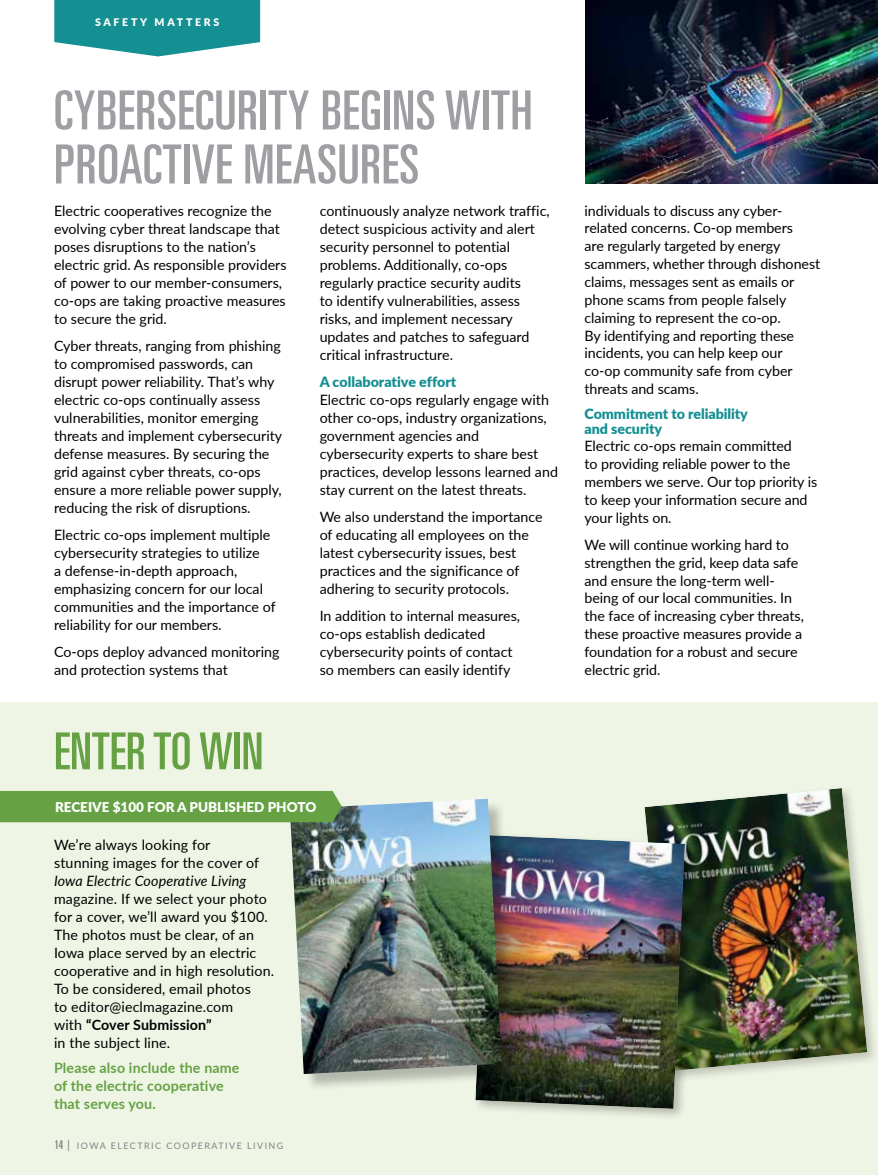
<style>
.page{position:relative;width:878px;height:1175px;background:#fff}
.page>*{position:absolute;margin:0;border:0;box-sizing:border-box;transform-origin:0 0}
.t1{font:ultra-condensed 54px/54px "Univers";letter-spacing:.01em;color:#9d9fa2}
.t2{font:ultra-condensed 51px "Univers";color:#66a244}
.t3{font:14.25px/18px "Lato";color:#000}
.t4{font:700 14.25px/18px "Lato";letter-spacing:.01em;color:#66a244}
.t5{font:900 14.25px/15px "Lato";letter-spacing:-.005em;color:#148f92}
.t6{font:italic 14.25px "Lato";letter-spacing:.01em;color:#000}
.t7{font:900 13.5px "Lato";color:#fff}
.t8{font:900 10.5px "Lato";letter-spacing:.26em;color:#fff}
.t9{font:9px "Lato";letter-spacing:.16em;color:#808285}
.s1{font-weight:700}
.s2{font-family:"Univers";font-stretch:ultra-condensed;font-size:12px}
.s3{font-size:12px}
</style>
<div class="page">
<div style="left:0;top:702px;width:878px;height:472px;background:#eff5e5"></div>
<svg style="left:54px;top:0;width:206px;height:56px"></svg>
<img style="left:585px;top:0;width:293px;height:183px">
<div style="left:641px;top:785px;width:237px;height:298px;background:#000;opacity:.2"></div>
<img style="left:644px;top:788px;width:223px;height:283px">
<div style="left:472px;top:832px;width:225px;height:289px;background:#000;opacity:.25"></div>
<img style="left:475px;top:835px;width:210px;height:273px">
<div style="left:292px;top:800px;width:227px;height:291px;background:#000;opacity:.25"></div>
<img style="left:290px;top:798px;width:211px;height:276px">
<div style="left:0;top:791px;width:342px;height:31px;background:#66a244"></div>
<p class="t8" style="left:95px;top:14px;width:126px">SAFETY MATTERS</p>
<h1 class="t1" style="left:54px;top:83px;width:480px">CYBERSECURITY BEGINS WITH<br>PROACTIVE MEASURES</h1>
<p class="t3" style="left:54px;top:201px;width:234px">Electric cooperatives recognize the evolving cyber threat landscape that poses disruptions to the nation’s electric grid. As responsible providers of power to our member-consumers, co-ops are taking proactive measures to secure the grid.</p>
<p class="t3" style="left:54px;top:336px;width:230px">Cyber threats, ranging from phishing to compromised passwords, can disrupt power reliability. That’s why electric co-ops continually assess vulnerabilities, monitor emerging threats and implement cybersecurity defense measures. By securing the grid against cyber threats, co-ops ensure a more reliable power supply, reducing the risk of disruptions.</p>
<p class="t3" style="left:54px;top:525px;width:223px">Electric co-ops implement multiple cybersecurity strategies to utilize<br>a defense-in-depth approach, emphasizing concern for our local communities and the importance of reliability for our members.</p>
<p class="t3" style="left:54px;top:642px;width:227px">Co-ops deploy advanced monitoring and protection systems that</p>
<p class="t3" style="left:320px;top:201px;width:231px">continuously analyze network traffic, detect suspicious activity and alert security personnel to potential problems. Additionally, co-ops regularly practice security audits<br>to identify vulnerabilities, assess risks, and implement necessary updates and patches to safeguard critical infrastructure.</p>
<p class="t5" style="left:320px;top:373px;width:138px">A collaborative effort</p>
<p class="t3" style="left:320px;top:390px;width:240px">Electric co-ops regularly engage with other co-ops, industry organizations, government agencies and cybersecurity experts to share best practices, develop lessons learned and stay current on the latest threats.</p>
<p class="t3" style="left:320px;top:507px;width:224px">We also understand the importance of educating all employees on the latest cybersecurity issues, best practices and the significance of adhering to security protocols.</p>
<p class="t3" style="left:320px;top:606px;width:202px">In addition to internal measures, co-ops establish dedicated cybersecurity points of contact so members can easily identify</p>
<h2 class="t2" style="left:54px;top:722px;width:211px">ENTER TO WIN</h2>
<p class="t7" style="left:55px;top:797px;width:263px">RECEIVE $100 FOR A PUBLISHED PHOTO</p>
<p class="t3" style="left:54px;top:835px;width:207px">We’re always looking for stunning images for the cover of</p>
<p class="t6" style="left:54px;top:870px;width:194px">Iowa Electric Cooperative Living</p>
<p class="t3" style="left:54px;top:889px;width:222px">magazine. If we select your photo for a cover, we’ll award you $100.<br>The photos must be clear, of an<br>Iowa place served by an electric cooperative and in high resolution.<br>To be considered, email photos<br>to editor@ieclmagazine.com<br>with <span class="s1">“Cover Submission”<br></span>in the subject line.</p>
<p class="t4" style="left:54px;top:1058px;width:187px">Please also include the name of the electric cooperative that serves you.</p>
<p class="t9" style="left:55px;top:1139px;width:230px"><span class="s2">14</span> <span class="s3">|</span> IOWA ELECTRIC COOPERATIVE LIVING</p>
<p class="t3" style="left:584px;top:201px;width:237px">individuals to discuss any cyber&shy;related concerns. Co-op members<br>are regularly targeted by energy scammers, whether through dishonest claims, messages sent as emails or phone scams from people falsely claiming to represent the co-op.<br>By identifying and reporting these incidents, you can help keep our co-op community safe from cyber threats and scams.</p>
<p class="t5" style="left:584px;top:405px;width:165px">Commitment to reliability and security</p>
<p class="t3" style="left:584px;top:437px;width:234px">Electric co-ops remain committed<br>to providing reliable power to the members we serve. Our top priority is to keep your information secure and your lights on.</p>
<p class="t3" style="left:584px;top:535px;width:221px">We will continue working hard to strengthen the grid, keep data safe and ensure the long-term well&shy;being of our local communities. In the face of increasing cyber threats, these proactive measures provide a foundation for a robust and secure electric grid.</p>
</div>
